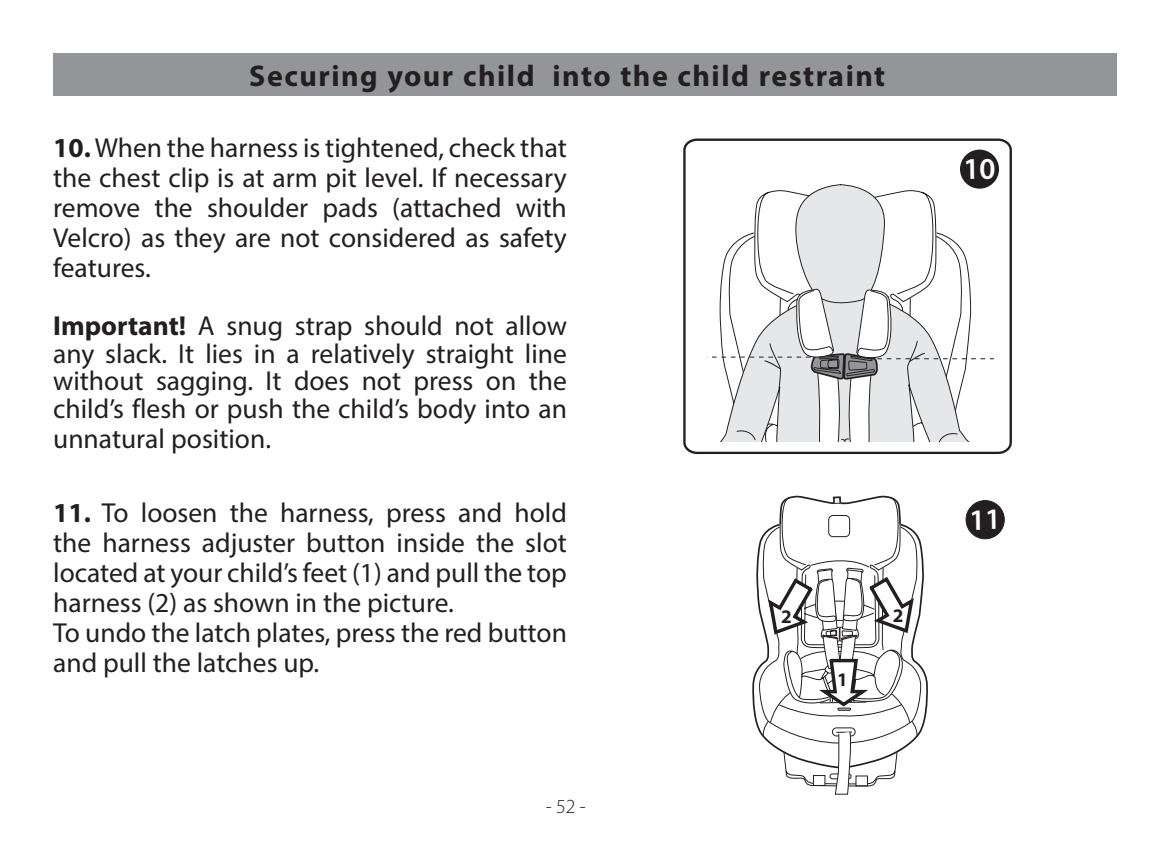
<style>
.page{position:relative;width:1170px;height:851px;background:#fff}
.page>*{position:absolute;margin:0;border:0;box-sizing:border-box;transform-origin:0 0}
.t1{font:700 30px "Myriad Pro";letter-spacing:.05em;color:#231f20}
.t2{font:27.5px/30px "Myriad Pro";color:#231f20;text-align:justify}
.t3{font:300 20px "Myriad Pro";color:#231f20}
.t4{font:700 19.25px "Myriad Pro";color:#231f20}
.s1{font-weight:700}
</style>
<div class="page">
<div style="left:53px;top:53px;width:1063px;height:42px;background:#939598"></div>
<svg style="left:683px;top:138px;width:329px;height:317px"></svg>
<div style="left:959px;top:149px;width:40px;height:40px;background:#231f20;border-radius:50%"></div>
<div style="left:965px;top:500px;width:39px;height:39px;background:#231f20;border:1px solid #231f20;border-radius:50%"></div>
<svg style="left:752px;top:495px;width:176px;height:300px"></svg>
<svg style="left:707px;top:159px;width:287px;height:283px"></svg>
<p class="t1" style="left:249px;top:56px;width:637px">Securing your child into the child restraint</p>
<p class="t2" style="left:53px;top:133px;width:515px"><span class="s1">10.</span> When the harness is tightened, check that the chest clip is at arm pit level. If necessary remove the shoulder pads (attached with Velcro) as they are not considered as safety features.</p>
<p class="t2" style="left:53px;top:311px;width:515px;line-height:27.5px"><span class="s1">Important!</span> A snug strap should not allow any slack. It lies in a relatively straight line without sagging. It does not press on the child’s flesh or push the child’s body into an</p>
<p class="t2" style="left:53px;top:423px;width:219px">unnatural position.</p>
<p class="t2" style="left:53px;top:497px;width:515px;text-align:left"><span class="s1">11.</span> To loosen the harness, press and hold the harness adjuster button inside the slot located at your child’s feet (1) and pull the top harness (2) as shown in the picture.<br>To undo the latch plates, press the red button and pull the latches up.</p>
<p class="t3" style="left:545px;top:794px;width:42px">- 52 -</p>
<p class="t4" style="left:781px;top:604px;width:12px">2</p>
<p class="t4" style="left:892px;top:602px;width:12px">2</p>
<p class="t4" style="left:837px;top:667px;width:12px">1</p>
</div>
